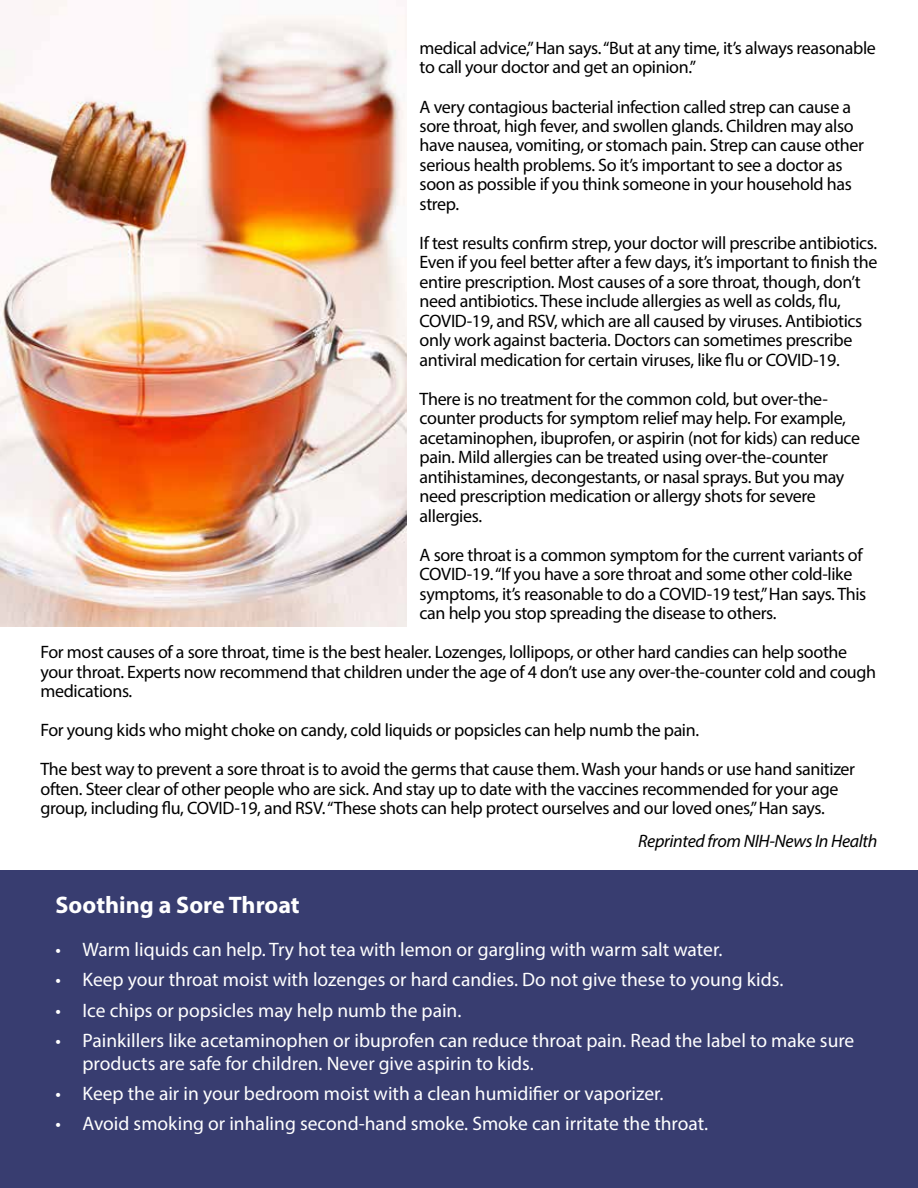
<style>
.page{position:relative;width:918px;height:1188px;background:#fff}
.page>*{position:absolute;margin:0;border:0;box-sizing:border-box;transform-origin:0 0}
.t1{font:700 24px "Myriad Pro";color:#fff}
.t2{font:19.5px/23.4px "Myriad Pro";color:#fff}
.t3{font:18px/19.5px "Myriad Pro";letter-spacing:-.02em;color:#000}
.t4{font:italic 18px "Myriad Pro";letter-spacing:-.02em;color:#000}
</style>
<div class="page">
<div style="left:0;top:870px;width:918px;height:318px;background:#383d70"></div>
<img style="left:0;top:0;width:406px;height:626px">
<p class="t3" style="left:420px;top:38px;width:458px">medical advice,” Han says. “But at any time, it’s always reasonable to call your doctor and get an opinion.”</p>
<p class="t3" style="left:420px;top:96px;width:446px">A very contagious bacterial infection called strep can cause a sore throat, high fever, and swollen glands. Children may also have nausea, vomiting, or stomach pain. Strep can cause other serious health problems. So it’s important to see a doctor as soon as possible if you think someone in your household has strep.</p>
<p class="t3" style="left:420px;top:233px;width:459px">If test results confirm strep, your doctor will prescribe antibiotics.<br>Even if you feel better after a few days, it’s important to finish the entire prescription. Most causes of a sore throat, though, don’t need antibiotics. These include allergies as well as colds, flu, COVID-19, and RSV, which are all caused by viruses. Antibiotics only work against bacteria. Doctors can sometimes prescribe antiviral medication for certain viruses, like flu or COVID-19.</p>
<p class="t3" style="left:420px;top:389px;width:442px">There is no treatment for the common cold, but over-the&shy;counter products for symptom relief may help. For example, acetaminophen, ibuprofen, or aspirin (not for kids) can reduce pain. Mild allergies can be treated using over-the-counter antihistamines, decongestants, or nasal sprays. But you may need prescription medication or allergy shots for severe allergies.</p>
<p class="t3" style="left:420px;top:545px;width:448px">A sore throat is a common symptom for the current variants of COVID-19. “If you have a sore throat and some other cold-like symptoms, it’s reasonable to do a COVID-19 test,” Han says. This can help you stop spreading the disease to others.</p>
<p class="t3" style="left:40px;top:642px;width:837px">For most causes of a sore throat, time is the best healer. Lozenges, lollipops, or other hard candies can help soothe your throat. Experts now recommend that children under the age of 4 don’t use any over-the-counter cold and cough medications.</p>
<p class="t3" style="left:40px;top:711px;width:816px;line-height:39px">For young kids who might choke on candy, cold liquids or popsicles can help numb the pain.<br>The best way to prevent a sore throat is to avoid the germs that cause them. Wash your hands or use hand sanitizer</p>
<p class="t3" style="left:40px;top:779px;width:800px">often. Steer clear of other people who are sick. And stay up to date with the vaccines recommended for your age group, including flu, COVID-19, and RSV. “These shots can help protect ourselves and our loved ones,” Han says.</p>
<p class="t4" style="left:638px;top:830px;width:241px">Reprinted from NIH-News In Health</p>
<h1 class="t1" style="left:56px;top:889px;width:246px">Soothing a Sore Throat</h1>
<p class="t2" style="left:56px;top:938px;width:668px">• Warm liquids can help. Try hot tea with lemon or gargling with warm salt water.</p>
<p class="t2" style="left:56px;top:968px;width:729px">• Keep your throat moist with lozenges or hard candies. Do not give these to young kids.</p>
<p class="t2" style="left:56px;top:998px;width:408px">• Ice chips or popsicles may help numb the pain.</p>
<p class="t2" style="left:83px;top:1028px;width:773px;text-indent:-27px">• Painkillers like acetaminophen or ibuprofen can reduce throat pain. Read the label to make sure products are safe for children. Never give aspirin to kids.</p>
<p class="t2" style="left:56px;top:1082px;width:610px">• Keep the air in your bedroom moist with a clean humidifier or vaporizer.</p>
<p class="t2" style="left:56px;top:1112px;width:654px">• Avoid smoking or inhaling second-hand smoke. Smoke can irritate the throat.</p>
</div>
